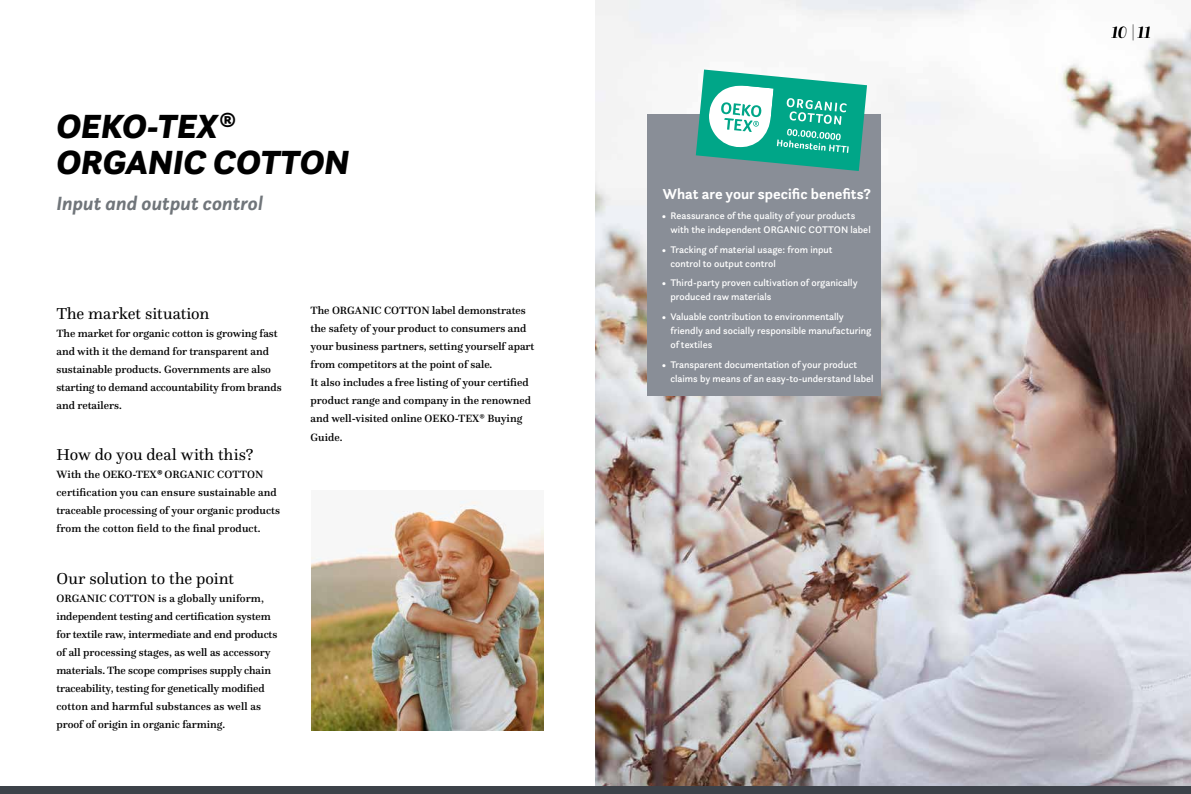
<style>
.page{position:relative;width:1191px;height:794px;background:#fff}
.page>*{position:absolute;margin:0;border:0;box-sizing:border-box;transform-origin:0 0}
.t1{font:italic 900 35px/36px "Questa Sans";color:#000}
.t2{font:italic 700 20px "Questa Sans";color:#70757a}
.t3{font:italic 500 17px "Questa Grande";color:#000}
.t4{font:16.5px "Questa";letter-spacing:-.005em;color:#000}
.t5{font:700 15px "Questa Sans";color:#fff}
.t6{font:500 11px/18px "Questa";color:#000}
.t7{font:500 10px/14px "Questa Sans";color:#fff}
.s1{font-weight:700}
.s2{font-family:"Questa Sans";font-weight:700;font-style:italic}
</style>
<div class="page">
<img style="left:595px;top:0;width:596px;height:787px">
<div style="left:647px;top:114px;width:234px;height:282px;background:#898e97"></div>
<div style="left:0;top:787px;width:1191px;height:7px;background:#3d4249"></div>
<svg style="left:696px;top:70px;width:171px;height:101px"></svg>
<img style="left:311px;top:500px;width:232px;height:230px">
<h1 class="t1" style="left:56px;top:108px;width:294px">OEKO-TEX<span class="s1">®<br></span>ORGANIC COTTON</h1>
<h2 class="t2" style="left:56px;top:190px;width:208px">Input and output control</h2>
<h3 class="t4" style="left:56px;top:303px;width:154px">The market situation</h3>
<p class="t6" style="left:56px;top:324px;width:227px">The market for organic cotton is growing fast and with it the demand for transparent and sustainable products. Governments are also starting to demand accountability from brands and retailers.</p>
<h3 class="t4" style="left:56px;top:444px;width:199px">How do you deal with this?</h3>
<p class="t6" style="left:56px;top:465px;width:225px">With the OEKO-TEX<span class="s2">®</span> ORGANIC COTTON certification you can ensure sustainable and traceable processing of your organic products from the cotton field to the final product.</p>
<h3 class="t4" style="left:56px;top:568px;width:179px">Our solution to the point</h3>
<p class="t6" style="left:56px;top:589px;width:222px">ORGANIC COTTON is a globally uniform, independent testing and certification system for textile raw, intermediate and end products of all processing stages, as well as accessory materials. The scope comprises supply chain traceability, testing for genetically modified cotton and harmful substances as well as proof of origin in organic farming.</p>
<p class="t6" style="left:311px;top:302px;width:225px">The ORGANIC COTTON label demonstrates the safety of your product to consumers and your business partners, setting yourself apart from competitors at the point of sale.<br>It also includes a free listing of your certified product range and company in the renowned and well-visited online OEKO-TEX® Buying Guide.</p>
<h3 class="t5" style="left:663px;top:185px;width:210px">What are your specific benefits?</h3>
<p class="t7" style="left:670px;top:208px;width:202px;text-indent:-8px">• Reassurance of the quality of your products with the independent ORGANIC COTTON label</p>
<p class="t7" style="left:670px;top:242px;width:164px;text-indent:-8px">• Tracking of material usage: from input control to output control</p>
<p class="t7" style="left:670px;top:276px;width:189px;text-indent:-8px">• Third-party proven cultivation of organically produced raw materials</p>
<p class="t7" style="left:670px;top:309px;width:202px;text-indent:-8px">• Valuable contribution to environmentally friendly and socially responsible manufacturing of textiles</p>
<p class="t7" style="left:670px;top:357px;width:205px;text-indent:-8px">• Transparent documentation of your product claims by means of an easy-to-understand label</p>
<h3 class="t3" style="left:1111px;top:22px;width:41px">10 |11</h3>
</div>
